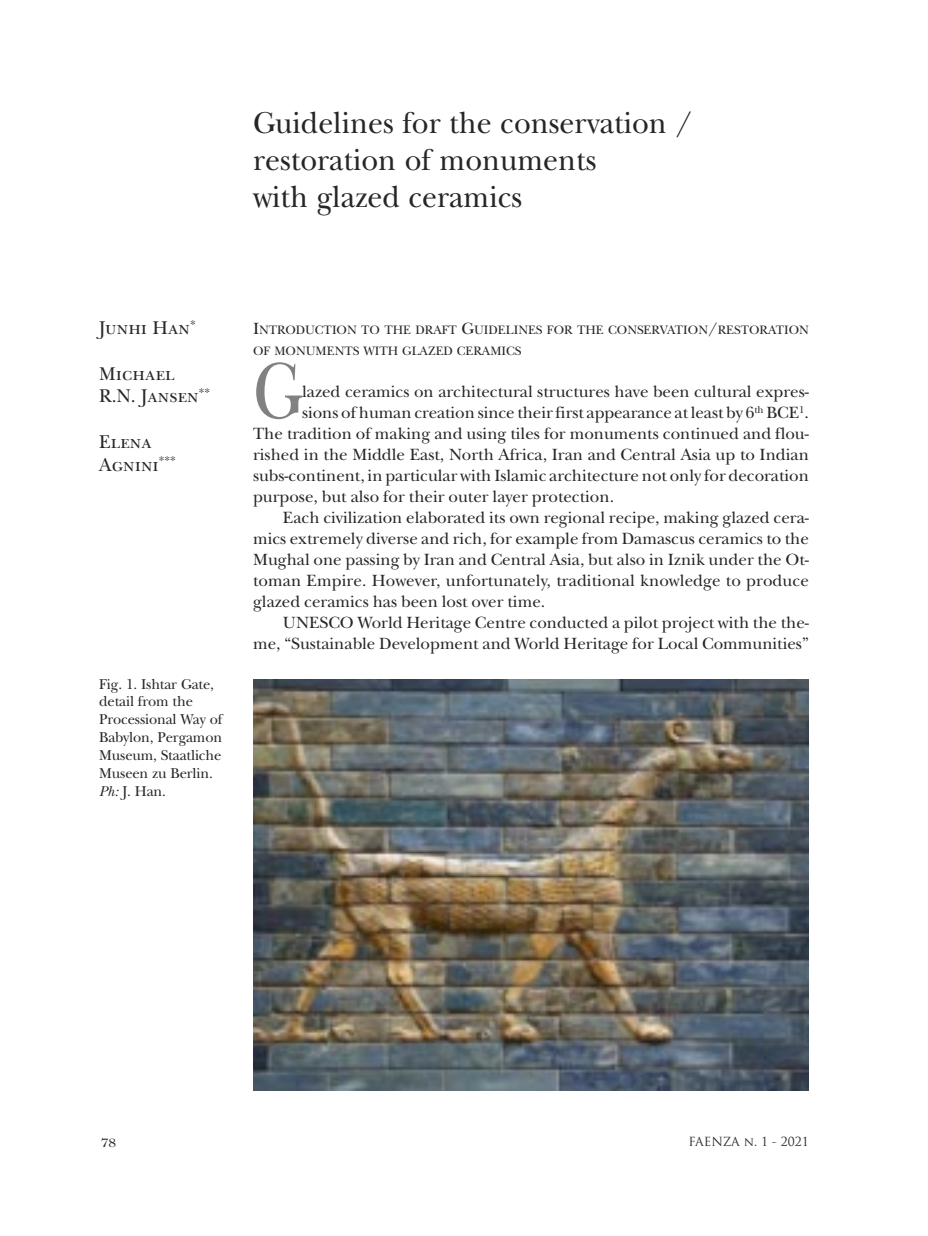
<style>
.page{position:relative;width:928px;height:1236px;background:#fff}
.page>*{position:absolute;margin:0;border:0;box-sizing:border-box;transform-origin:0 0}
.t1{font:82.95px "New Baskerville Std";color:#818181;scale:.8 1}
.t2{font:31.5px/36.8px "New Baskerville Std";color:#272526;scale:.95 1}
.t3{font:19.25px/22.8px "New Baskerville Std";color:#272526}
.t4{font:16.97px "New Baskerville Std";color:#272526}
.t5{font:14.88px/17.8px "New Baskerville Std";letter-spacing:-.01em;color:#272526}
.t6{font:12.78px/21px "New Baskerville Std";color:#272526}
.t7{font:12.6px "New Baskerville Std";color:#272526;scale:1.18 1}
.t8{font:12.25px "Trajan Pro";color:#272526}
.s1{font-style:italic}
.s2{font-size:16.97px}
</style>
<div class="page">
<img style="left:253px;top:679px;width:556px;height:411px">
<h2 class="t2" style="left:253px;top:108px;width:464px">Guidelines for the conservation / restoration of monuments<br>with glazed ceramics</h2>
<p class="t3" style="left:99px;top:319px;width:98px">Junhi Han<sup>*</sup></p>
<p class="t3" style="left:99px;top:364px;width:112px">Michael<br>R.N. Jansen<sup>**</sup></p>
<p class="t3" style="left:99px;top:432px;width:78px">Elena<br>Agnini<sup>***</sup></p>
<p class="t5" style="left:99px;top:676px;width:126px">Fig. 1. Ishtar Gate, detail from the<br>Processional Way of<br>Babylon, Pergamon<br>Museum, Staatliche<br>Museen zu Berlin.<br><span class="s1">Ph:</span> J. Han.</p>
<p class="t6" style="left:253px;top:321px;width:557px"><span class="s2">I</span>NTRODUCTION TO THE DRAFT <span class="s2">G</span>UIDELINES FOR THE CONSERVATION<span class="s2">/</span>RESTORATION<br>OF MONUMENTS WITH GLAZED CERAMICS</p>
<h1 class="t1" style="left:253px;top:361px;width:63px">G</h1>
<p class="t4" style="left:302px;top:385px;width:508px">lazed ceramics on architectural structures have been cultural expres-</p>
<p class="t4" style="left:302px;top:406px;width:508px">sions of human creation since their first appearance at least by 6<sup>th</sup> BCE<sup>1</sup>.</p>
<p class="t4" style="left:253px;top:427px;width:557px">The tradition of making and using tiles for monuments continued and flou-</p>
<p class="t4" style="left:253px;top:448px;width:557px">rished in the Middle East, North Africa, Iran and Central Asia up to Indian</p>
<p class="t4" style="left:253px;top:469px;width:557px">subs-continent, in particular with Islamic architecture not only for decoration</p>
<p class="t4" style="left:253px;top:490px;width:362px">purpose, but also for their outer layer protection.</p>
<p class="t4" style="left:283px;top:511px;width:527px">Each civilization elaborated its own regional recipe, making glazed cera-</p>
<p class="t4" style="left:253px;top:532px;width:557px">mics extremely diverse and rich, for example from Damascus ceramics to the</p>
<p class="t4" style="left:253px;top:553px;width:557px">Mughal one passing by Iran and Central Asia, but also in Iznik under the Ot-</p>
<p class="t4" style="left:253px;top:574px;width:557px">toman Empire. However, unfortunately, traditional knowledge to produce</p>
<p class="t4" style="left:253px;top:595px;width:294px">glazed ceramics has been lost over time.</p>
<p class="t4" style="left:283px;top:616px;width:527px">UNESCO World Heritage Centre conducted a pilot project with the the-</p>
<p class="t4" style="left:253px;top:637px;width:557px">me, “Sustainable Development and World Heritage for Local Communities”</p>
<p class="t7" style="left:101px;top:1137px;width:15px">78</p>
<p class="t8" style="left:688px;top:1134px;width:122px">FAENZA n. 1 - 2021</p>
</div>
